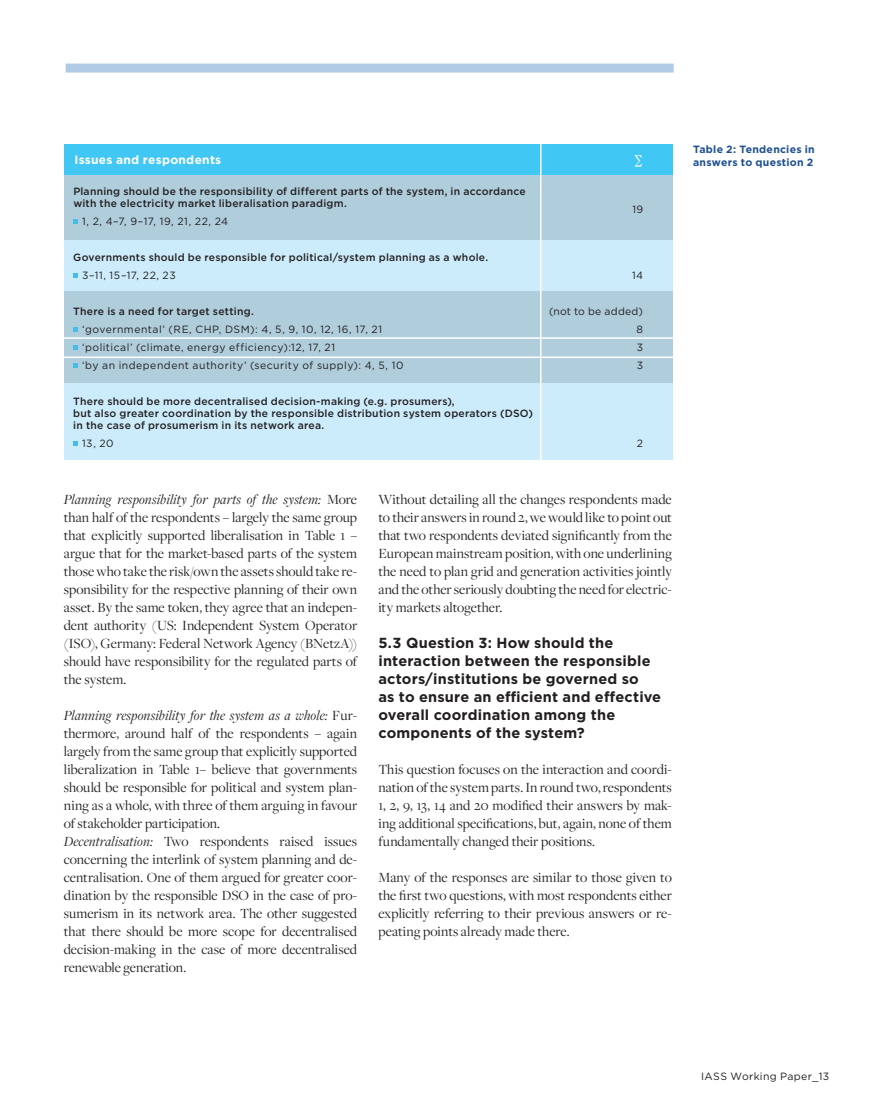
<style>
.page{position:relative;width:893px;height:1106px;background:#fff}
.page>*{position:absolute;margin:0;border:0;box-sizing:border-box;transform-origin:0 0}
.t1{font:14.55px/18px "Freight Disp Pro";color:#231f20;text-align:justify}
.t2{font:700 14.55px/18px "Gotham";letter-spacing:.015em;color:#231f20}
.t3{font:700 12px "Gotham";letter-spacing:.02em;color:#fff}
.t4{font:500 10.5px/12px "Gotham";letter-spacing:.02em;color:#231f20}
.t5{font:10.5px/18px "Gotham";letter-spacing:.045em;color:#231f20}
.t6{font:700 10.5px/13.5px "Gotham";letter-spacing:.025em;color:#1e5091}
.s1{font-style:italic}
</style>
<div class="page">
<div style="left:66px;top:64px;width:608px;height:9px;background:#b1cae5"></div>
<div style="left:65px;top:174px;width:608px;height:285px;background:#ccecfb"></div>
<div style="left:65px;top:291px;width:608px;height:91px;background:#b0cddc"></div>
<div style="left:65px;top:144px;width:608px;height:31px;background:#40c7f4"></div>
<div style="left:65px;top:175px;width:608px;height:64px;background:#b0cddc"></div>
<svg style="left:73px;top:219px;width:5px;height:5px"></svg>
<svg style="left:73px;top:273px;width:5px;height:5px"></svg>
<svg style="left:73px;top:327px;width:5px;height:5px"></svg>
<svg style="left:73px;top:345px;width:5px;height:5px"></svg>
<svg style="left:73px;top:363px;width:5px;height:5px"></svg>
<svg style="left:73px;top:441px;width:5px;height:5px"></svg>
<hr style="left:540px;top:133px;width:1px;height:336px;background:#fff">
<hr style="left:64px;top:337px;width:613px;height:2px;background:#fff">
<hr style="left:64px;top:356px;width:613px;height:2px;background:#fff">
<p class="t3" style="left:74px;top:152px;width:148px">Issues and respondents</p>
<p class="t4" style="left:73px;top:185px;width:454px">Planning should be the responsibility of different parts of the system, in accordance with the electricity market liberalisation paradigm.</p>
<p class="t5" style="left:82px;top:212px;width:148px">1, 2, 4–7, 9–17, 19, 21, 22, 24</p>
<p class="t4" style="left:73px;top:251px;width:416px">Governments should be responsible for political/system planning as a whole.</p>
<p class="t5" style="left:82px;top:266px;width:95px">3–11, 15–17, 22, 23</p>
<p class="t4" style="left:73px;top:305px;width:182px">There is a need for target setting.</p>
<p class="t5" style="left:82px;top:320px;width:323px">‘governmental’ (RE, CHP, DSM): 4, 5, 9, 10, 12, 16, 17, 21 ‘political’ (climate, energy efficiency):12, 17, 21<br>‘by an independent authority’ (security of supply): 4, 5, 10</p>
<p class="t4" style="left:73px;top:395px;width:461px">There should be more decentralised decision-making (e.g. prosumers),<br>but also greater coordination by the responsible distribution system operators (DSO) in the case of prosumerism in its network area.</p>
<p class="t5" style="left:82px;top:434px;width:33px">13, 20</p>
<p class="t5" style="left:632px;top:200px;width:12px">19</p>
<p class="t5" style="left:632px;top:266px;width:12px">14</p>
<p class="t5" style="left:637px;top:302px;width:8px;text-align:justify;text-indent:-87px">(not to be added)<br>8<br>3<br>3</p>
<p class="t5" style="left:637px;top:434px;width:8px">2</p>
<p class="t1" style="left:64px;top:490px;width:295px"><span class="s1">Planning responsibility for parts of the system:</span> More than half of the respondents – largely the same group that explicitly supported liberalisation in Table 1 – argue that for the market-based parts of the system those who take the risk/own the assets should take re&shy;sponsibility for the respective planning of their own asset. By the same token, they agree that an indepen&shy;dent authority (US: Independent System Operator (ISO), Germany: Federal Network Agency (BNetzA)) should have responsibility for the regulated parts of the system.</p>
<p class="t1" style="left:64px;top:706px;width:295px;text-align:left"><span class="s1">Planning responsibility for the system as a whole:</span> Fur&shy;thermore, around half of the respondents – again largely from the same group that explicitly supported liberalization in Table 1– believe that governments should be responsible for political and system plan&shy;ning as a whole, with three of them arguing in favour of stakeholder participation.<br><span class="s1">Decentralisation:</span> Two respondents raised issues concerning the interlink of system planning and de&shy;centralisation. One of them argued for greater coor&shy;dination by the responsible DSO in the case of pro&shy;sumerism in its network area. The other suggested that there should be more scope for decentralised decision-making in the case of more decentralised renewable generation.</p>
<p class="t1" style="left:378px;top:490px;width:295px">Without detailing all the changes respondents made to their answers in round 2, we would like to point out that two respondents deviated significantly from the European mainstream position, with one underlining the need to plan grid and generation activities jointly and the other seriously doubting the need for electric&shy;ity markets altogether.</p>
<p class="t2" style="left:378px;top:634px;width:284px">5.3 Question 3: How should the interaction between the responsible actors/institutions be governed so<br>as to ensure an efficient and effective overall coordination among the components of the system?</p>
<p class="t1" style="left:378px;top:760px;width:295px">This question focuses on the interaction and coordi&shy;nation of the system parts. In round two, respondents 1, 2, 9, 13, 14 and 20 modified their answers by mak&shy;ing additional specifications, but, again, none of them fundamentally changed their positions.</p>
<p class="t1" style="left:378px;top:868px;width:295px">Many of the responses are similar to those given to the first two questions, with most respondents either explicitly referring to their previous answers or re&shy;peating points already made there.</p>
<p class="t6" style="left:693px;top:142px;width:123px">Table 2: Tendencies in answers to question 2</p>
<p class="t5" style="left:701px;top:1067px;width:129px">IASS Working Paper_13</p>
</div>
